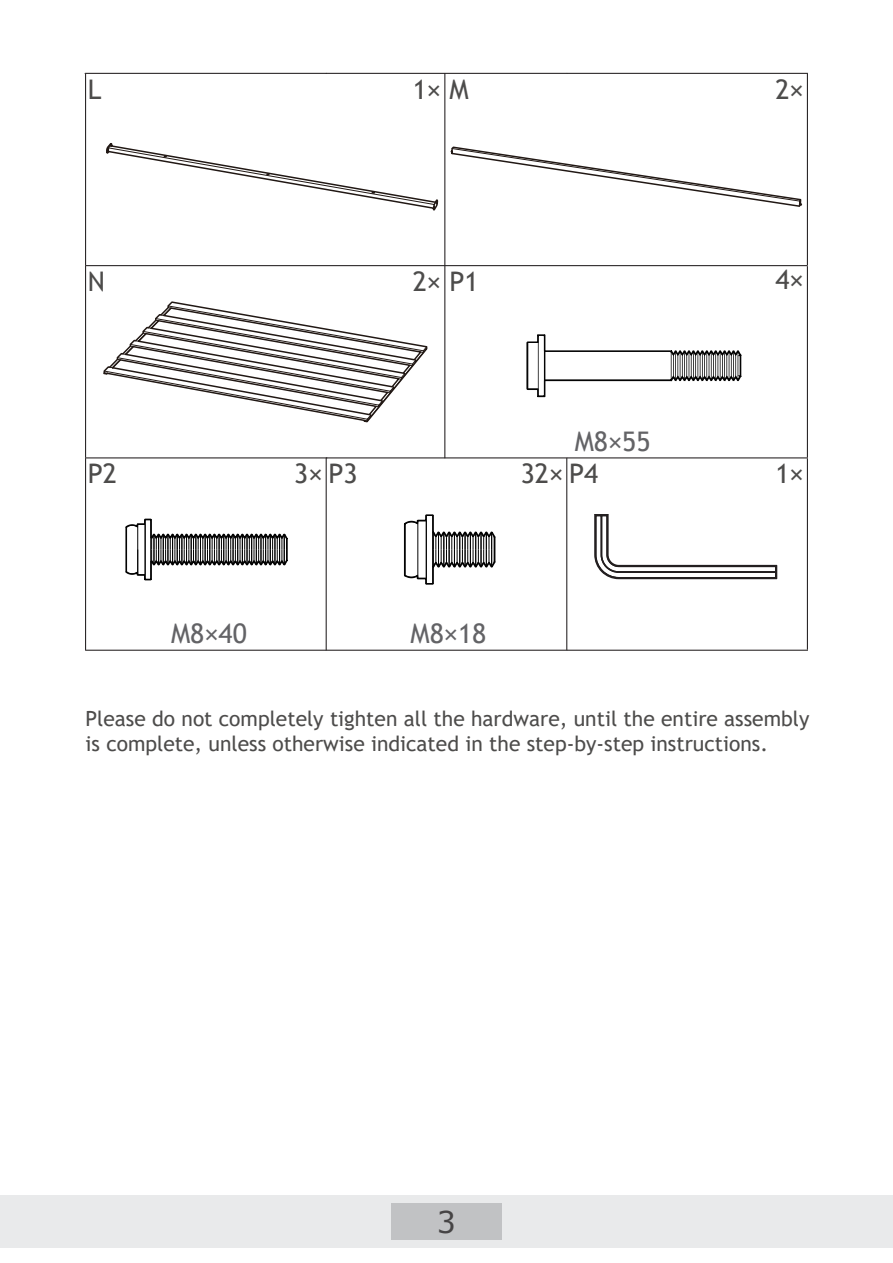
<style>
.page{position:relative;width:893px;height:1263px;background:#fff}
.page>*{position:absolute;margin:0;border:0;box-sizing:border-box;transform-origin:0 0}
.t1{font:30px "Verdana";color:#464445}
.t2{font:27px "Trebuchet MS";color:#4d4c4b}
.t3{font:27px "Trebuchet MS";color:#636366}
.t4{font:21px/25.2px "Trebuchet MS";color:#4d4c4b}
</style>
<div class="page">
<div style="left:0;top:1195px;width:893px;height:53px;background:#e9eaeb"></div>
<div style="left:391px;top:1203px;width:110px;height:36px;background:#c1c2c4"></div>
<hr style="left:85px;top:73px;width:241px;height:1px;background:#231f20">
<hr style="left:85px;top:74px;width:1px;height:191px;background:#231f20">
<hr style="left:326px;top:73px;width:241px;height:1px;background:#231f20">
<hr style="left:567px;top:73px;width:241px;height:1px;background:#231f20">
<hr style="left:444px;top:74px;width:1px;height:384px;background:#231f20">
<hr style="left:807px;top:74px;width:1px;height:191px;background:#231f20">
<hr style="left:85px;top:265px;width:722px;height:1px;background:#231f20">
<hr style="left:85px;top:266px;width:1px;height:191px;background:#231f20">
<hr style="left:807px;top:266px;width:1px;height:191px;background:#231f20">
<hr style="left:86px;top:457px;width:241px;height:1px;background:#231f20">
<hr style="left:85px;top:458px;width:1px;height:192px;background:#231f20">
<hr style="left:326px;top:457px;width:241px;height:1px;background:#231f20">
<hr style="left:567px;top:457px;width:241px;height:1px;background:#231f20">
<hr style="left:807px;top:458px;width:1px;height:192px;background:#231f20">
<hr style="left:85px;top:650px;width:241px;height:1px;background:#231f20">
<hr style="left:326px;top:650px;width:241px;height:1px;background:#231f20">
<hr style="left:567px;top:650px;width:241px;height:1px;background:#231f20">
<hr style="left:326px;top:458px;width:1px;height:192px;background:#231f20">
<hr style="left:566px;top:458px;width:1px;height:192px;background:#231f20">
<svg style="left:106px;top:143px;width:333px;height:68px"></svg>
<svg style="left:450px;top:146px;width:353px;height:61px"></svg>
<svg style="left:103px;top:301px;width:325px;height:122px"></svg>
<svg style="left:594px;top:514px;width:184px;height:66px"></svg>
<svg style="left:125px;top:518px;width:163px;height:63px"></svg>
<svg style="left:403px;top:514px;width:93px;height:71px"></svg>
<svg style="left:526px;top:334px;width:216px;height:64px"></svg>
<p class="t2" style="left:88px;top:72px;width:15px">L</p>
<p class="t2" style="left:413px;top:72px;width:57px">1× M</p>
<p class="t2" style="left:775px;top:72px;width:30px">2×</p>
<p class="t2" style="left:88px;top:264px;width:19px">N</p>
<p class="t2" style="left:413px;top:264px;width:68px">2× P1</p>
<p class="t2" style="left:775px;top:263px;width:30px">4×</p>
<p class="t3" style="left:575px;top:424px;width:77px">M8×55</p>
<p class="t2" style="left:88px;top:457px;width:31px">P2</p>
<p class="t2" style="left:294px;top:457px;width:65px">3× P3</p>
<p class="t2" style="left:521px;top:457px;width:79px">32× P4</p>
<p class="t2" style="left:775px;top:457px;width:30px">1×</p>
<p class="t3" style="left:171px;top:616px;width:77px">M8×40</p>
<p class="t3" style="left:411px;top:616px;width:77px">M8×18</p>
<p class="t4" style="left:86px;top:706px;width:725px">Please do not completely tighten all the hardware, until the entire assembly is complete, unless otherwise indicated in the step-by-step instructions.</p>
<h1 class="t1" style="left:437px;top:1201px;width:21px">3</h1>
</div>
